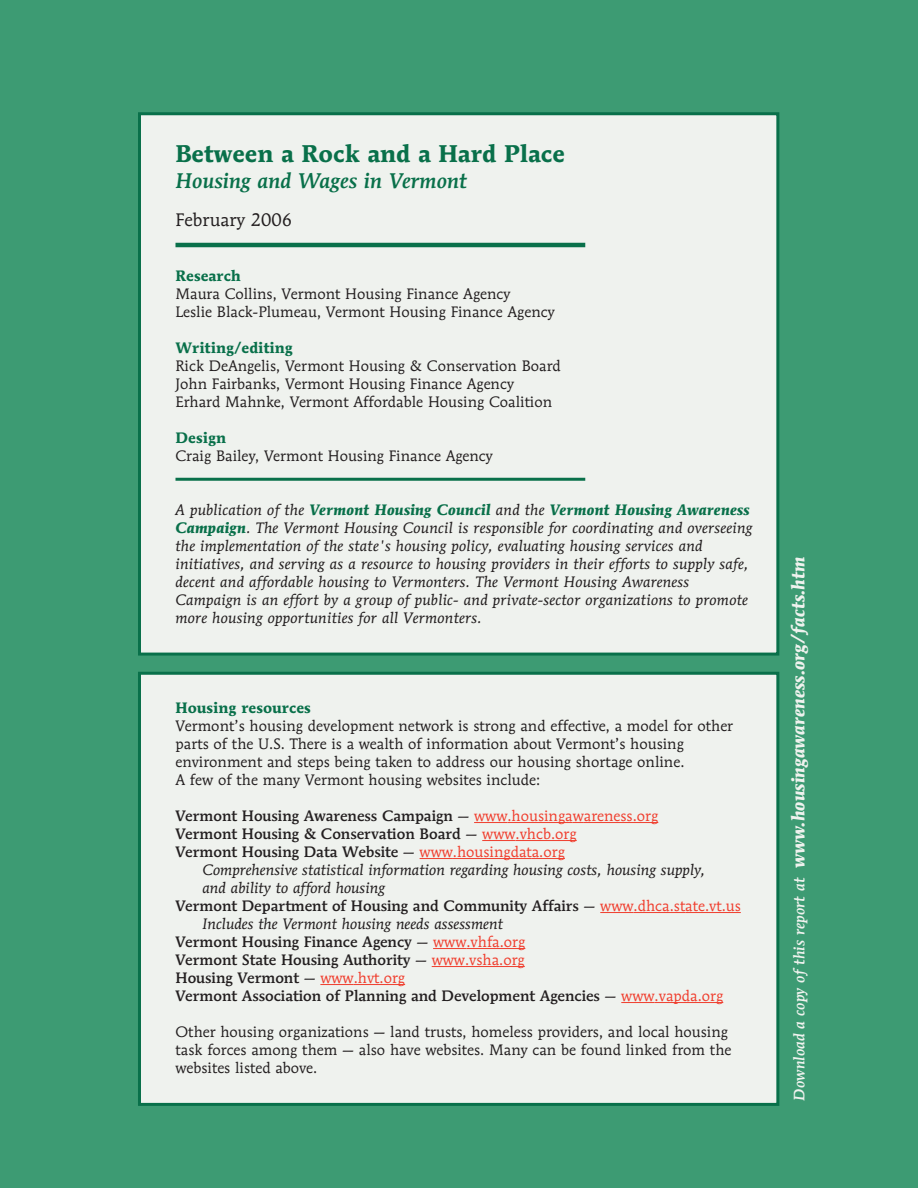
<style>
.page{position:relative;width:918px;height:1188px;background:#3d9b73}
.page>*{position:absolute;margin:0;border:0;box-sizing:border-box;transform-origin:0 0}
.t1{font:700 24px "Mendoza Roman";color:#09704a}
.t2{font:italic 500 21px "Mendoza Roman";color:#09704a}
.t3{font:italic 700 18px "Mendoza Roman";color:#eff2ee}
.t4{font:18px "Mendoza Roman";color:#231f20}
.t5{font:15px/18px "Mendoza Roman";color:#231f20}
.t6{font:italic 15px/18px "Mendoza Roman";letter-spacing:.01em;color:#231f20}
.t7{font:500 15px/18px "Mendoza Roman";color:#231f20}
.t8{font:700 15px "Mendoza Roman";color:#09704a}
.s1{font-weight:700;color:#09704a}
.s2{font-weight:400}
.s3{font-weight:400;color:#ef3e2e}
.s4{font-weight:500;font-size:15px}
</style>
<div class="page">
<div style="left:140px;top:673px;width:638px;height:431px;background:#eff2ee"></div>
<div style="left:138px;top:672px;width:641px;height:434px;border:3px solid #09704a"></div>
<div style="left:140px;top:114px;width:638px;height:540px;background:#eff2ee"></div>
<div style="left:138px;top:112px;width:641px;height:544px;border:3px solid #09704a"></div>
<hr style="left:474px;top:822px;width:33px;height:1px;background:#ef3e2e">
<hr style="left:507px;top:822px;width:66px;height:1px;background:#ef3e2e">
<hr style="left:584px;top:822px;width:74px;height:1px;background:#ef3e2e">
<hr style="left:482px;top:840px;width:34px;height:1px;background:#ef3e2e">
<hr style="left:516px;top:840px;width:61px;height:1px;background:#ef3e2e">
<hr style="left:420px;top:858px;width:33px;height:1px;background:#ef3e2e">
<hr style="left:453px;top:858px;width:79px;height:1px;background:#ef3e2e">
<hr style="left:532px;top:858px;width:33px;height:1px;background:#ef3e2e">
<hr style="left:600px;top:912px;width:34px;height:1px;background:#ef3e2e">
<hr style="left:634px;top:912px;width:51px;height:1px;background:#ef3e2e">
<hr style="left:685px;top:912px;width:56px;height:1px;background:#ef3e2e">
<hr style="left:433px;top:948px;width:33px;height:1px;background:#ef3e2e">
<hr style="left:466px;top:948px;width:59px;height:1px;background:#ef3e2e">
<hr style="left:432px;top:966px;width:33px;height:1px;background:#ef3e2e">
<hr style="left:465px;top:966px;width:60px;height:1px;background:#ef3e2e">
<hr style="left:320px;top:984px;width:34px;height:1px;background:#ef3e2e">
<hr style="left:354px;top:984px;width:51px;height:1px;background:#ef3e2e">
<hr style="left:621px;top:1002px;width:34px;height:1px;background:#ef3e2e">
<hr style="left:655px;top:1002px;width:68px;height:1px;background:#ef3e2e">
<hr style="left:175px;top:243px;width:410px;height:4px;background:#09704a">
<hr style="left:175px;top:478px;width:410px;height:3px;background:#09704a">
<h1 class="t1" style="left:175px;top:144px;width:391px">Between a Rock and a Hard Place</h1>
<h2 class="t2" style="left:175px;top:173px;width:293px">Housing and Wages in Vermont</h2>
<p class="t4" style="left:175px;top:212px;width:118px">February 2006</p>
<p class="t8" style="left:175px;top:270px;width:67px">Research</p>
<p class="t5" style="left:175px;top:286px;width:381px">Maura Collins, Vermont Housing Finance Agency<br>Leslie Black-Plumeau, Vermont Housing Finance Agency</p>
<p class="t8" style="left:175px;top:342px;width:119px">Writing/editing</p>
<p class="t5" style="left:175px;top:358px;width:387px">Rick DeAngelis, Vermont Housing &amp; Conservation Board<br>John Fairbanks, Vermont Housing Finance Agency<br>Erhard Mahnke, Vermont Affordable Housing Coalition</p>
<p class="t8" style="left:175px;top:432px;width:52px">Design</p>
<p class="t5" style="left:175px;top:448px;width:319px">Craig Bailey, Vermont Housing Finance Agency</p>
<p class="t6" style="left:175px;top:502px;width:579px">A publication of the <span class="s1">Vermont Housing Council</span> and the <span class="s1">Vermont Housing Awareness Campaign</span>. The Vermont Housing Council is responsible for coordinating and overseeing the implementation of the state's housing policy, evaluating housing services and initiatives, and serving as a resource to housing providers in their efforts to supply safe, decent and affordable housing to Vermonters. The Vermont Housing Awareness Campaign is an effort by a group of public- and private-sector organizations to promote more housing opportunities for all Vermonters.</p>
<p class="t8" style="left:175px;top:702px;width:137px">Housing resources</p>
<p class="t5" style="left:175px;top:718px;width:559px">Vermont’s housing development network is strong and effective, a model for other parts of the U.S. There is a wealth of information about Vermont’s housing environment and steps being taken to address our housing shortage online.<br>A few of the many Vermont housing websites include:</p>
<p class="t7" style="left:175px;top:808px;width:484px">Vermont Housing Awareness Campaign <span class="s2">—</span> <span class="s3">www.housingawareness.org<br></span>Vermont Housing &amp; Conservation Board <span class="s2">—</span> <span class="s3">www.vhcb.org<br></span>Vermont Housing Data Website <span class="s2">—</span> <span class="s3">www.housingdata.org</span></p>
<p class="t6" style="left:202px;top:862px;width:504px">Comprehensive statistical information regarding housing costs, housing supply,</p>
<p class="t6" style="left:202px;top:880px;width:184px">and ability to afford housing</p>
<p class="t7" style="left:175px;top:898px;width:567px">Vermont Department of Housing and Community Affairs <span class="s2">—</span> <span class="s3">www.dhca.state.vt.us</span></p>
<p class="t6" style="left:202px;top:916px;width:302px">Includes the Vermont housing needs assessment</p>
<p class="t7" style="left:175px;top:934px;width:351px">Vermont Housing Finance Agency <span class="s2">—</span> <span class="s3">www.vhfa.org</span></p>
<p class="t7" style="left:175px;top:952px;width:351px">Vermont State Housing Authority <span class="s2">—</span> <span class="s3">www.vsha.org</span></p>
<p class="t7" style="left:175px;top:970px;width:231px">Housing Vermont <span class="s2">—</span> <span class="s3">www.hvt.org</span></p>
<p class="t7" style="left:175px;top:988px;width:549px">Vermont Association of Planning and Development Agencies <span class="s2">—</span> <span class="s3">www.vapda.org</span></p>
<p class="t5" style="left:175px;top:1024px;width:557px">Other housing organizations — land trusts, homeless providers, and local housing task forces among them — also have websites. Many can be found linked from the websites listed above.</p>
<p class="t3" style="left:791px;top:1101px;width:546px;rotate:-90deg"><span class="s4">Download a copy of this report at</span> www.housingawareness.org/facts.htm</p>
</div>
